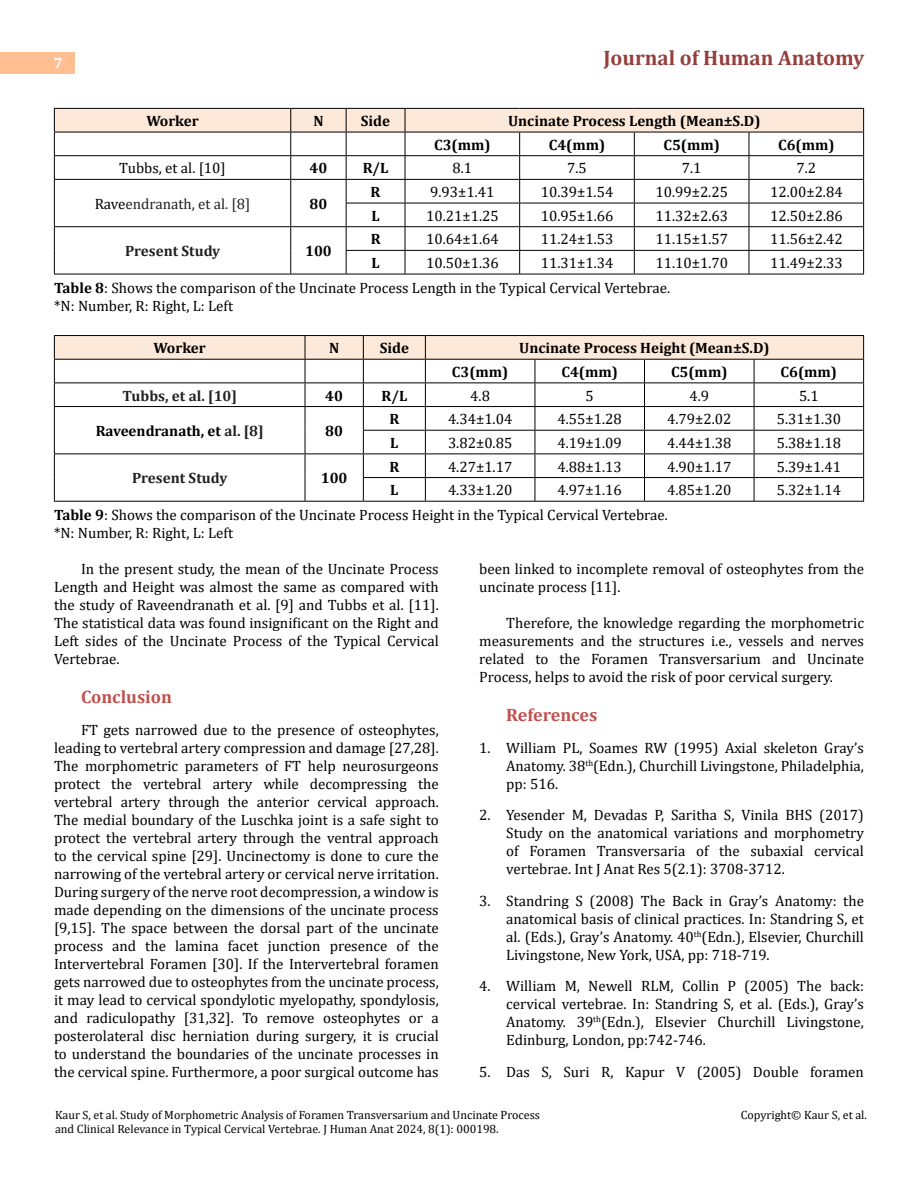
<style>
.page{position:relative;width:918px;height:1188px;background:#fff}
.page>*{position:absolute;margin:0;border:0;box-sizing:border-box;transform-origin:0 0}
.t1{font:700 21px "Cambria";color:#953f3c}
.t2{font:700 18px "Cambria";color:#c0504d}
.t3{font:15px/18px "Cambria";color:#000;text-align:justify}
.t4{font:700 15px "Cambria";color:#000}
.t5{font:700 15px "Cambria";color:#212121}
.t6{font:15px "Cambria";color:#212121}
.t7{font:700 15px "Cambria";color:#fff}
.t8{font:12px/14.4px "Cambria";color:#000}
.s1{color:#000}
.s2{font-weight:700}
.s3{color:#212121}
</style>
<div class="page">
<div style="left:0;top:52px;width:74px;height:21px;background:#ffbf91"></div>
<hr style="left:54px;top:274px;width:237px;height:1px;background:#000">
<hr style="left:291px;top:274px;width:55px;height:1px;background:#000">
<svg style="left:54px;top:108px;width:810px;height:166px"></svg>
<hr style="left:346px;top:274px;width:59px;height:1px;background:#000">
<hr style="left:405px;top:274px;width:115px;height:1px;background:#000">
<hr style="left:520px;top:274px;width:114px;height:1px;background:#000">
<hr style="left:634px;top:274px;width:115px;height:1px;background:#000">
<hr style="left:749px;top:274px;width:115px;height:1px;background:#000">
<hr style="left:54px;top:335px;width:251px;height:1px;background:#000">
<hr style="left:305px;top:335px;width:58px;height:1px;background:#000">
<hr style="left:363px;top:335px;width:62px;height:1px;background:#000">
<hr style="left:425px;top:335px;width:110px;height:1px;background:#000">
<hr style="left:535px;top:335px;width:110px;height:1px;background:#000">
<hr style="left:645px;top:335px;width:109px;height:1px;background:#000">
<hr style="left:754px;top:335px;width:110px;height:1px;background:#000">
<hr style="left:54px;top:501px;width:251px;height:1px;background:#000">
<hr style="left:305px;top:501px;width:58px;height:1px;background:#000">
<svg style="left:54px;top:336px;width:810px;height:165px"></svg>
<hr style="left:363px;top:501px;width:62px;height:1px;background:#000">
<hr style="left:425px;top:501px;width:110px;height:1px;background:#000">
<hr style="left:535px;top:501px;width:110px;height:1px;background:#000">
<hr style="left:645px;top:501px;width:109px;height:1px;background:#000">
<hr style="left:754px;top:501px;width:110px;height:1px;background:#000">
<p class="t7" style="left:54px;top:53px;width:10px">7</p>
<h1 class="t1" style="left:603px;top:43px;width:262px">Journal of Human Anatomy</h1>
<p class="t4" style="left:146px;top:110px;width:54px">Worker</p>
<p class="t4" style="left:313px;top:110px;width:12px">N</p>
<p class="t4" style="left:361px;top:110px;width:31px">Side</p>
<p class="t4" style="left:508px;top:110px;width:254px">Uncinate Process Length (Mean±S.D)</p>
<p class="t4" style="left:434px;top:134px;width:58px">C3(mm)</p>
<p class="t4" style="left:549px;top:134px;width:58px">C4(mm)</p>
<p class="t4" style="left:663px;top:134px;width:58px">C5(mm)</p>
<p class="t4" style="left:778px;top:134px;width:58px">C6(mm)</p>
<p class="t3" style="left:119px;top:159px;width:108px">Tubbs, et al. [10]</p>
<p class="t4" style="left:310px;top:158px;width:19px">40</p>
<p class="t4" style="left:363px;top:158px;width:27px">R/L</p>
<p class="t3" style="left:453px;top:159px;width:21px">8.1</p>
<p class="t3" style="left:567px;top:159px;width:21px">7.5</p>
<p class="t3" style="left:682px;top:159px;width:21px">7.1</p>
<p class="t3" style="left:796px;top:159px;width:21px">7.2</p>
<p class="t6" style="left:95px;top:195px;width:157px"><span class="s1">Rave</span>endranath, et al. [8]</p>
<p class="t4" style="left:310px;top:193px;width:19px">80</p>
<p class="t4" style="left:371px;top:181px;width:11px">R</p>
<p class="t3" style="left:430px;top:183px;width:66px">9.93±1.41</p>
<p class="t3" style="left:541px;top:183px;width:74px">10.39±1.54</p>
<p class="t3" style="left:655px;top:183px;width:74px">10.99±2.25</p>
<p class="t3" style="left:770px;top:183px;width:74px">12.00±2.84</p>
<p class="t4" style="left:371px;top:205px;width:10px">L</p>
<p class="t3" style="left:426px;top:207px;width:74px">10.21±1.25</p>
<p class="t3" style="left:541px;top:207px;width:74px">10.95±1.66</p>
<p class="t3" style="left:655px;top:207px;width:74px">11.32±2.63</p>
<p class="t3" style="left:770px;top:207px;width:74px">12.50±2.86</p>
<p class="t4" style="left:371px;top:229px;width:11px">R</p>
<p class="t3" style="left:426px;top:230px;width:74px">10.64±1.64</p>
<p class="t3" style="left:541px;top:230px;width:74px">11.24±1.53</p>
<p class="t3" style="left:655px;top:230px;width:74px">11.15±1.57</p>
<p class="t3" style="left:770px;top:230px;width:74px">11.56±2.42</p>
<p class="t4" style="left:372px;top:252px;width:10px">L</p>
<p class="t3" style="left:426px;top:254px;width:74px">10.50±1.36</p>
<p class="t3" style="left:541px;top:254px;width:74px">11.31±1.34</p>
<p class="t3" style="left:655px;top:254px;width:74px">11.10±1.70</p>
<p class="t3" style="left:770px;top:254px;width:74px">11.49±2.33</p>
<p class="t3" style="left:54px;top:279px;width:618px"><span class="s2">Table 8</span>: Shows the comparison of the Uncinate Process Length in the Typical Cervical Vertebrae. *N: Number, R: Right, L: Left</p>
<p class="t4" style="left:154px;top:338px;width:54px">Worker</p>
<p class="t4" style="left:329px;top:338px;width:12px">N</p>
<p class="t4" style="left:380px;top:338px;width:31px">Side</p>
<p class="t4" style="left:519px;top:338px;width:252px">Uncinate Process Height (Mean±S.D)</p>
<p class="t4" style="left:452px;top:361px;width:58px">C3(mm)</p>
<p class="t4" style="left:562px;top:361px;width:58px">C4(mm)</p>
<p class="t4" style="left:671px;top:361px;width:58px">C5(mm)</p>
<p class="t4" style="left:781px;top:361px;width:58px">C6(mm)</p>
<p class="t5" style="left:122px;top:385px;width:116px">Tubbs, et al. [10]</p>
<p class="t4" style="left:325px;top:385px;width:19px">40</p>
<p class="t4" style="left:381px;top:385px;width:27px">R/L</p>
<p class="t3" style="left:470px;top:386px;width:21px">4.8</p>
<p class="t3" style="left:586px;top:386px;width:10px">5</p>
<p class="t3" style="left:689px;top:386px;width:21px">4.9</p>
<p class="t3" style="left:799px;top:386px;width:21px">5.1</p>
<p class="t4" style="left:96px;top:420px;width:170px">Raveendranath, et <span class="s3">al. [8]</span></p>
<p class="t4" style="left:325px;top:420px;width:19px">80</p>
<p class="t5" style="left:125px;top:241px;width:97px">Present Study</p>
<p class="t4" style="left:305px;top:241px;width:28px">100</p>
<p class="t4" style="left:389px;top:409px;width:11px">R</p>
<p class="t3" style="left:448px;top:410px;width:66px">4.34±1.04</p>
<p class="t3" style="left:558px;top:410px;width:66px">4.55±1.28</p>
<p class="t3" style="left:667px;top:410px;width:66px">4.79±2.02</p>
<p class="t3" style="left:777px;top:410px;width:66px">5.31±1.30</p>
<p class="t4" style="left:390px;top:432px;width:10px">L</p>
<p class="t3" style="left:448px;top:434px;width:66px">3.82±0.85</p>
<p class="t3" style="left:558px;top:434px;width:66px">4.19±1.09</p>
<p class="t3" style="left:667px;top:434px;width:66px">4.44±1.38</p>
<p class="t3" style="left:777px;top:434px;width:66px">5.38±1.18</p>
<p class="t4" style="left:389px;top:456px;width:11px">R</p>
<p class="t3" style="left:448px;top:457px;width:66px">4.27±1.17</p>
<p class="t3" style="left:558px;top:457px;width:66px">4.88±1.13</p>
<p class="t3" style="left:667px;top:457px;width:66px">4.90±1.17</p>
<p class="t3" style="left:777px;top:457px;width:66px">5.39±1.41</p>
<p class="t4" style="left:390px;top:480px;width:10px">L</p>
<p class="t3" style="left:448px;top:481px;width:66px">4.33±1.20</p>
<p class="t3" style="left:558px;top:481px;width:66px">4.97±1.16</p>
<p class="t3" style="left:667px;top:481px;width:66px">4.85±1.20</p>
<p class="t3" style="left:777px;top:481px;width:66px">5.32±1.14</p>
<p class="t3" style="left:54px;top:506px;width:615px"><span class="s2">Table 9</span>: Shows the comparison of the Uncinate Process Height in the Typical Cervical Vertebrae. *N: Number, R: Right, L: Left</p>
<p class="t3" style="left:54px;top:560px;width:386px;text-indent:27px">In the present study, the mean of the Uncinate Process Length and Height was almost the same as compared with the study of Raveendranath et al. [9] and Tubbs et al. [11].<br>The statistical data was found insignificant on the Right and Left sides of the Uncinate Process of the Typical Cervical Vertebrae.</p>
<p class="t2" style="left:81px;top:684px;width:93px">Conclusion</p>
<p class="t3" style="left:54px;top:721px;width:386px;text-indent:27px">FT gets narrowed due to the presence of osteophytes, leading to vertebral artery compression and damage [27,28].<br>The morphometric parameters of FT help neurosurgeons protect the vertebral artery while decompressing the vertebral artery through the anterior cervical approach.<br>The medial boundary of the Luschka joint is a safe sight to protect the vertebral artery through the ventral approach to the cervical spine [29]. Uncinectomy is done to cure the narrowing of the vertebral artery or cervical nerve irritation.<br>During surgery of the nerve root decompression, a window is made depending on the dimensions of the uncinate process [9,15]. The space between the dorsal part of the uncinate process and the lamina facet junction presence of the Intervertebral Foramen [30]. If the Intervertebral foramen gets narrowed due to osteophytes from the uncinate process, it may lead to cervical spondylotic myelopathy, spondylosis, and radiculopathy [31,32]. To remove osteophytes or a posterolateral disc herniation during surgery, it is crucial to understand the boundaries of the uncinate processes in the cervical spine. Furthermore, a poor surgical outcome has</p>
<p class="t5" style="left:132px;top:468px;width:97px">Present Study</p>
<p class="t4" style="left:321px;top:468px;width:28px">100</p>
<p class="t3" style="left:479px;top:560px;width:386px">been linked to incomplete removal of osteophytes from the uncinate process [11].</p>
<p class="t3" style="left:479px;top:614px;width:386px;text-indent:27px">Therefore, the knowledge regarding the morphometric measurements and the structures i.e., vessels and nerves related to the Foramen Transversarium and Uncinate Process, helps to avoid the risk of poor cervical surgery.</p>
<p class="t2" style="left:506px;top:702px;width:93px">References</p>
<p class="t3" style="left:506px;top:739px;width:359px;text-indent:-27px">1. William PL, Soames RW (1995) Axial skeleton Gray’s Anatomy. 38<sup>th</sup>(Edn.), Churchill Livingstone, Philadelphia, pp: 516.</p>
<p class="t3" style="left:506px;top:806px;width:359px;text-indent:-27px">2. Yesender M, Devadas P, Saritha S, Vinila BHS (2017)<br>Study on the anatomical variations and morphometry of Foramen Transversaria of the subaxial cervical vertebrae. Int J Anat Res 5(2.1): 3708-3712.</p>
<p class="t3" style="left:506px;top:892px;width:359px;text-indent:-27px">3. Standring S (2008) The Back in Gray’s Anatomy: the anatomical basis of clinical practices. In: Standring S, et al. (Eds.), Gray’s Anatomy. 40<sup>th</sup>(Edn.), Elsevier, Churchill Livingstone, New York, USA, pp: 718-719.</p>
<p class="t3" style="left:506px;top:977px;width:359px;text-indent:-27px">4. William M, Newell RLM, Collin P (2005) The back: cervical vertebrae. In: Standring S, et al. (Eds.), Gray’s Anatomy. 39<sup>th</sup>(Edn.), Elsevier Churchill Livingstone, Edinburg, London, pp:742-746.</p>
<p class="t3" style="left:479px;top:1063px;width:386px">5. Das S, Suri R, Kapur V (2005) Double foramen</p>
<p class="t8" style="left:55px;top:1108px;width:486px">Kaur S, et al. Study of Morphometric Analysis of Foramen Transversarium and Uncinate Process and Clinical Relevance in Typical Cervical Vertebrae. J Human Anat 2024, 8(1): 000198.</p>
<p class="t8" style="left:741px;top:1108px;width:128px">Copyright© Kaur S, et al.</p>
</div>
